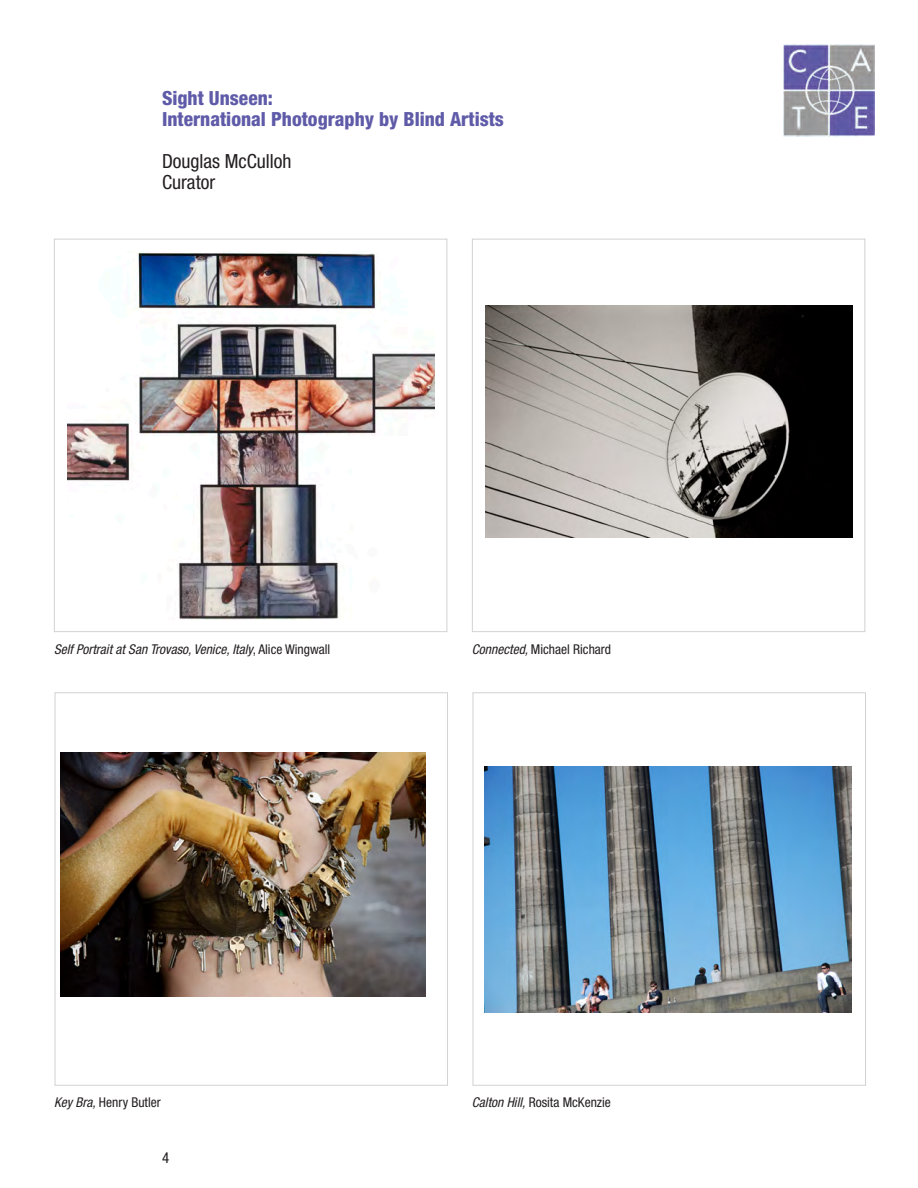
<style>
.page{position:relative;width:918px;height:1188px;background:#fff}
.page>*{position:absolute;margin:0;border:0;box-sizing:border-box;transform-origin:0 0}
.t1{font:800 condensed 19.5px/21px "Helvetica Neue";color:#5f5ba8}
.t2{font:condensed 19.5px/21px "Helvetica Neue";color:#231f20}
.t3{font:condensed 15px "Helvetica Neue";color:#231f20}
.t4{font:condensed 13.5px "Helvetica Neue";color:#231f20}
.t5{font:italic condensed 13.5px "Helvetica Neue";color:#231f20}
.s1{font-style:normal}
.s2{font-style:italic}
</style>
<div class="page">
<img style="left:783px;top:45px;width:91px;height:92px">
<div style="left:54px;top:239px;width:393px;height:393px;border:1px solid #d1d2d4"></div>
<div style="left:472px;top:239px;width:393px;height:393px;border:1px solid #d1d2d4"></div>
<div style="left:55px;top:692px;width:393px;height:394px;border:1px solid #d1d2d4"></div>
<div style="left:473px;top:692px;width:393px;height:394px;border:1px solid #d1d2d4"></div>
<img style="left:486px;top:306px;width:367px;height:232px">
<img style="left:67px;top:252px;width:367px;height:367px">
<img style="left:60px;top:753px;width:366px;height:243px">
<img style="left:484px;top:766px;width:368px;height:246px">
<h1 class="t1" style="left:162px;top:87px;width:343px">Sight Unseen:<br>International Photography by Blind Artists</h1>
<h1 class="t2" style="left:162px;top:151px;width:131px">Douglas McCulloh<br>Curator</h1>
<p class="t5" style="left:54px;top:642px;width:278px">Self Portrait at San Trovaso, Venice, Italy<span class="s1">, Alice Wingwall</span></p>
<p class="t4" style="left:472px;top:642px;width:141px"><span class="s2">Connected,</span> Michael Richard</p>
<p class="t4" style="left:54px;top:1095px;width:108px"><span class="s2">Key Bra,</span> Henry Butler</p>
<p class="t4" style="left:472px;top:1095px;width:140px"><span class="s2">Calton Hill,</span> Rosita McKenzie</p>
<p class="t3" style="left:162px;top:1149px;width:9px">4</p>
</div>
